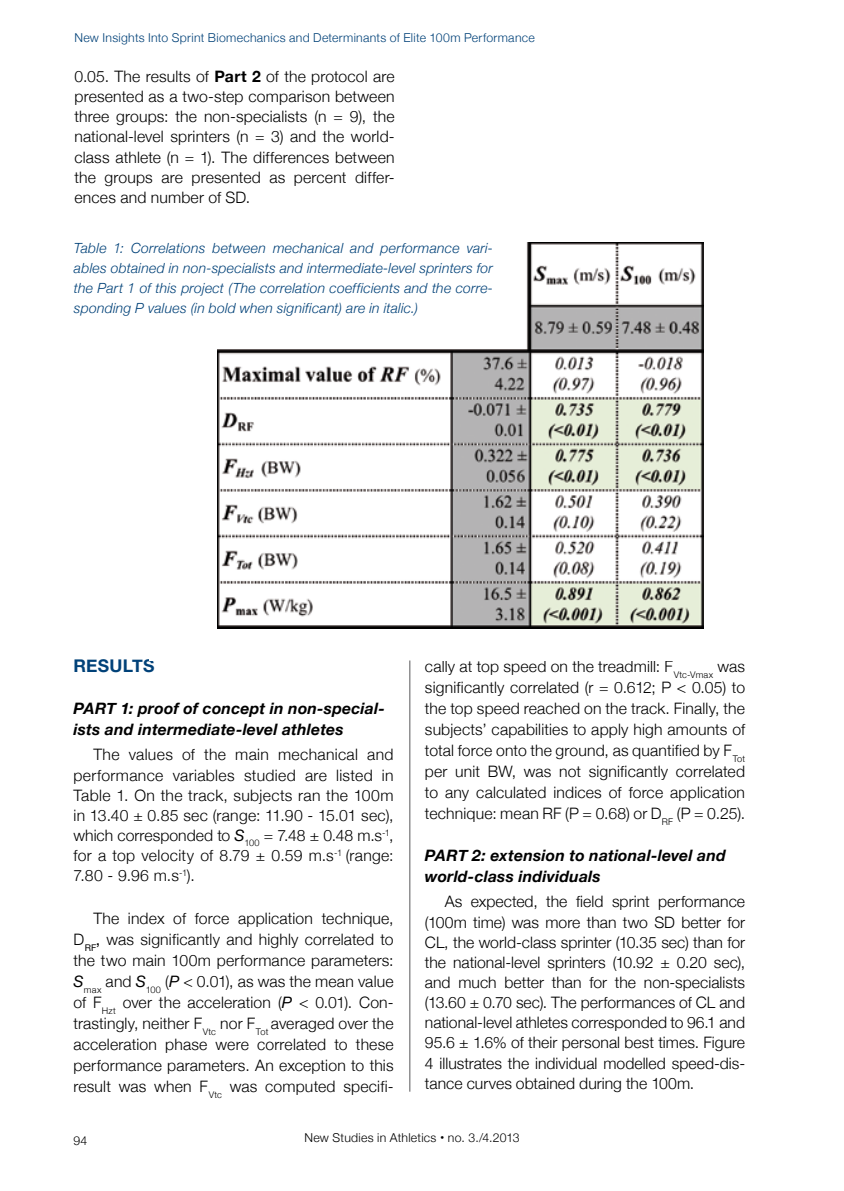
<style>
.page{position:relative;width:844px;height:1191px;background:#fff}
.page>*{position:absolute;margin:0;border:0;box-sizing:border-box;transform-origin:0 0}
.t1{font:700 17.5px "Helvetica Neue";letter-spacing:.015em;color:#004178}
.t2{font:300 15.75px/20.1px "Helvetica Neue";letter-spacing:.01em;color:#000;text-align:justify}
.t3{font:italic 700 15.75px/21px "Helvetica Neue";letter-spacing:.015em;color:#000}
.t4{font:italic 300 14px/20.1px "Helvetica Neue";letter-spacing:.015em;color:#004178;text-align:justify}
.t5{font:300 12.25px "Helvetica Neue";letter-spacing:.025em;color:#004178}
.t6{font:300 12.25px "Helvetica Neue";letter-spacing:.02em;color:#000}
.s1{font-weight:700}
.s2{font-weight:400;font-style:italic}
.s3{font-weight:400}
.s4{font-weight:700;font-size:15.75px}
</style>
<div class="page">
<img style="left:217px;top:242px;width:486px;height:387px">
<div style="left:74px;top:239px;width:419px;height:98px;background:#fff"></div>
<hr style="left:409px;top:660px;width:1px;height:431px;background:#58585a">
<p class="t5" style="left:74px;top:30px;width:462px">New Insights Into Sprint Biomechanics and Determinants of Elite 100m Performance</p>
<p class="t2" style="left:74px;top:66px;width:321px">0.05. The results of <span class="s1">Part 2</span> of the protocol are presented as a two-step comparison between three groups: the non-specialists (n = 9), the national-level sprinters (n = 3) and the world&shy;class athlete (n = 1). The differences between the groups are presented as percent differ&shy;ences and number of SD.</p>
<p class="t4" style="left:74px;top:238px;width:420px">Table 1: Correlations between mechanical and performance vari&shy;ables obtained in non-specialists and intermediate-level sprinters for the Part 1 of this project (The correlation coefficients and the corre&shy;sponding P values (in bold when significant) are in italic.)</p>
<p class="t1" style="left:73px;top:655px;width:82px">RESULTS</p>
<p class="t3" style="left:73px;top:698px;width:313px">PART 1: proof of concept in non-special&shy;ists and intermediate-level athletes</p>
<p class="t2" style="left:73px;top:744px;width:321px;text-indent:20px">The values of the main mechanical and performance variables studied are listed in Table 1. On the track, subjects ran the 100m in 13.40 ± 0.85 sec (range: 11.90 - 15.01 sec), which corresponded to <span class="s2">S</span><sub>100</sub> = 7.48 ± 0.48 m.s<sup>-1</sup>, for a top velocity of 8.79 ± 0.59 m.s<sup>-1</sup> (range:<br>7.80 - 9.96 m.s<sup>-1</sup>).</p>
<p class="t2" style="left:73px;top:908px;width:321px;line-height:21px;text-indent:20px">The index of force application technique, D<sub>RF</sub><span class="s3">,</span> was significantly and highly correlated to the two main 100m performance parameters:<br><span class="s2">S</span><sub>max</sub> and <span class="s2">S</span><sub>100</sub> (<span class="s2">P</span> &lt; 0.01), as was the mean value of F<sub>Hzt</sub> over the acceleration (<span class="s2">P</span> &lt; 0.01). Con&shy;trastingly, neither F<sub>Vtc</sub> nor F<sub>Tot</sub> averaged over the acceleration phase were correlated to these performance parameters. An exception to this result was when F<sub>Vtc</sub> was computed specifi-</p>
<p class="t2" style="left:425px;top:656px;width:321px;line-height:21px">cally at top speed on the treadmill: F<sub>Vtc-Vmax</sub> was significantly correlated (r = 0.612; P &lt; 0.05) to the top speed reached on the track. Finally, the subjects’ capabilities to apply high amounts of total force onto the ground, as quantified by F<sub>Tot </sub>per unit BW, was not significantly correlated to any calculated indices of force application technique: mean RF (P = 0.68) or D<sub>RF</sub> (P = 0.25).</p>
<p class="t3" style="left:425px;top:845px;width:302px">PART 2: extension to national-level and world-class individuals</p>
<p class="t2" style="left:425px;top:891px;width:321px;text-indent:20px">As expected, the field sprint performance (100m time) was more than two SD better for CL, the world-class sprinter (10.35 sec) than for the national-level sprinters (10.92 ± 0.20 sec), and much better than for the non-specialists (13.60 ± 0.70 sec). The performances of CL and national-level athletes corresponded to 96.1 and 95.6 ± 1.6% of their personal best times. Figure 4 illustrates the individual modelled speed-dis&shy;tance curves obtained during the 100m.</p>
<p class="t6" style="left:73px;top:1133px;width:15px">94</p>
<p class="t6" style="left:304px;top:1130px;width:217px">New Studies in Athletics <span class="s4">·</span> no. 3./4.2013</p>
</div>
